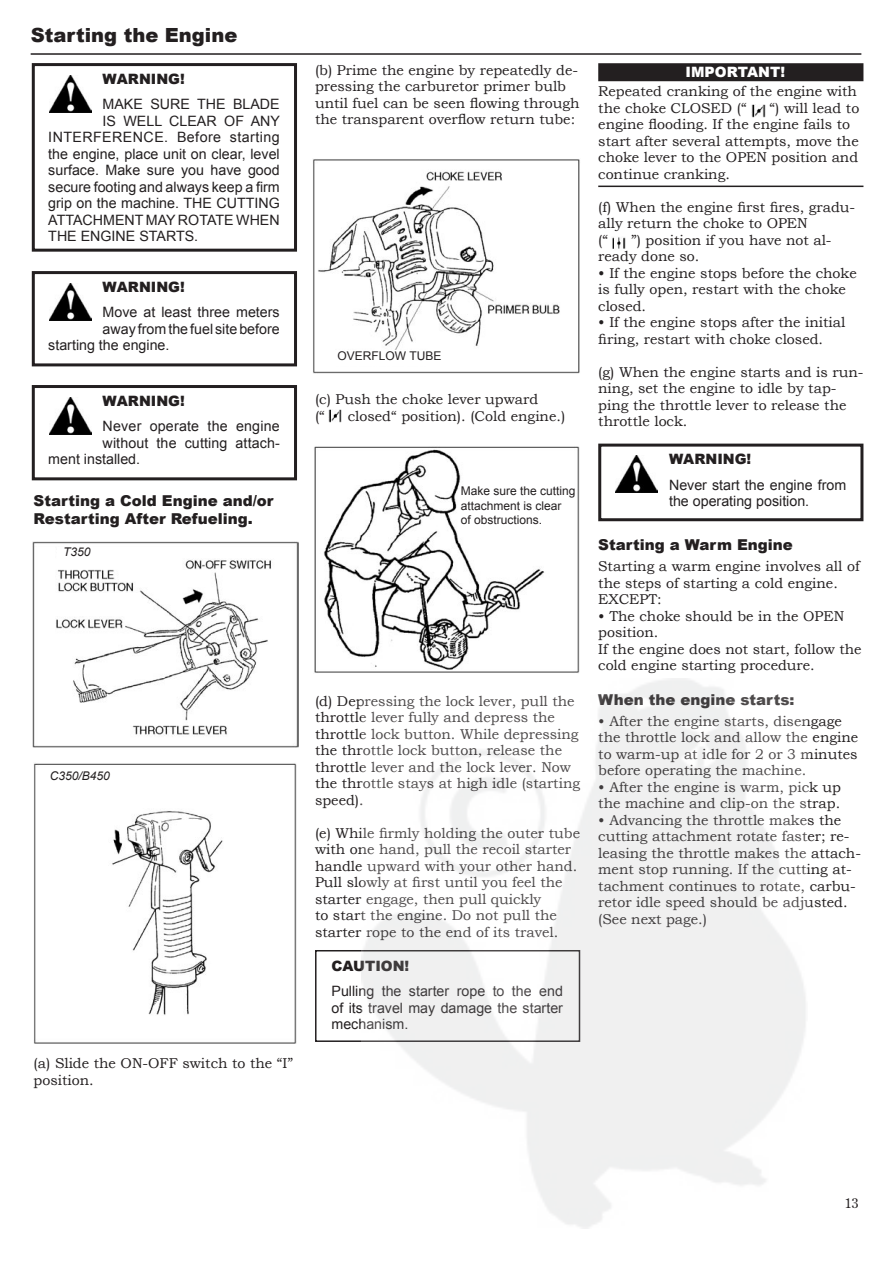
<style>
.page{position:relative;width:893px;height:1263px;background:#fff}
.page>*{position:absolute;margin:0;border:0;box-sizing:border-box;transform-origin:0 0}
.t1{font:900 19.5px "Arial";color:#231f20}
.t2{font:900 15px/18px "Arial";color:#231f20}
.t3{font:14.25px/16.5px "Bookman Old Style";color:#231f20}
.t4{font:14.25px/16.5px "Arial";color:#231f20;text-align:justify}
.t5{font:900 14.25px "Arial";color:#231f20}
.t6{font:14.25px "Arial";letter-spacing:.03em;color:#231f20}
.t7{font:900 14.25px "Arial";color:#fff}
.t8{font:13.5px "Century Old Style Std";color:#231f20}
.t9{font:12px/14.2px "Arial";color:#231f20}
.t10{font:italic 12px "Arial";color:#231f20}
</style>
<div class="page">
<div style="left:32px;top:63px;width:265px;height:189px;border:3px solid #231f20"></div>
<img style="left:49px;top:75px;width:42px;height:37px">
<hr style="left:31px;top:53px;width:830px;height:2px;background:#231f20">
<div style="left:32px;top:271px;width:265px;height:95px;border:3px solid #231f20"></div>
<img style="left:49px;top:283px;width:42px;height:37px">
<div style="left:32px;top:385px;width:265px;height:95px;border:3px solid #231f20"></div>
<img style="left:49px;top:397px;width:42px;height:37px">
<img style="left:33px;top:541px;width:266px;height:206px">
<img style="left:34px;top:763px;width:262px;height:281px">
<img style="left:313px;top:159px;width:267px;height:215px">
<img style="left:328px;top:410px;width:14px;height:12px">
<img style="left:314px;top:446px;width:266px;height:227px">
<div style="left:315px;top:950px;width:265px;height:92px;border:2px solid #231f20"></div>
<div style="left:598px;top:63px;width:265px;height:18px;background:#231f20"></div>
<svg style="left:752px;top:105px;width:13px;height:12px"></svg>
<div style="left:598px;top:444px;width:265px;height:77px;border:3px solid #231f20"></div>
<img style="left:616px;top:456px;width:42px;height:37px">
<hr style="left:598px;top:186px;width:265px;height:1px;background:#231f20">
<img style="left:612px;top:237px;width:14px;height:12px">
<div style="left:57px;top:547px;width:39px;height:14px;background:#fff"></div>
<div style="left:40px;top:771px;width:80px;height:15px;background:#fff"></div>
<div style="left:328px;top:351px;width:123px;height:15px;background:#fff"></div>
<h1 class="t1" style="left:31px;top:21px;width:208px">Starting the Engine</h1>
<p class="t5" style="left:103px;top:68px;width:84px">WARNING!</p>
<p class="t4" style="left:103px;top:96px;width:179px">MAKE SURE THE BLADE</p>
<p class="t4" style="left:103px;top:112px;width:179px">IS WELL CLEAR OF ANY</p>
<p class="t6" style="left:48px;top:128px;width:233px">INTERFERENCE. Before starting</p>
<p class="t4" style="left:48px;top:145px;width:233px">the engine, place unit on clear, level</p>
<p class="t4" style="left:48px;top:162px;width:233px">surface. Make sure you have good</p>
<p class="t4" style="left:48px;top:178px;width:233px">secure footing and always keep a firm</p>
<p class="t4" style="left:48px;top:195px;width:233px">grip on the machine. THE CUTTING</p>
<p class="t4" style="left:48px;top:211px;width:233px">ATTACHMENT MAY ROTATE WHEN</p>
<p class="t4" style="left:48px;top:228px;width:151px">THE ENGINE STARTS.</p>
<p class="t5" style="left:103px;top:276px;width:84px">WARNING!</p>
<p class="t4" style="left:103px;top:304px;width:179px">Move at least three meters</p>
<p class="t4" style="left:103px;top:320px;width:179px">away from the fuel site before</p>
<p class="t4" style="left:48px;top:337px;width:123px">starting the engine.</p>
<p class="t5" style="left:103px;top:390px;width:84px">WARNING!</p>
<p class="t4" style="left:103px;top:418px;width:179px">Never operate the engine</p>
<p class="t4" style="left:103px;top:434px;width:179px">without the cutting attach-</p>
<p class="t4" style="left:48px;top:451px;width:93px">ment installed.</p>
<p class="t2" style="left:34px;top:491px;width:241px">Starting a Cold Engine and/or<br>Restarting After Refueling.</p>
<p class="t10" style="left:63px;top:544px;width:29px">T350</p>
<p class="t10" style="left:50px;top:768px;width:62px">C350/B450</p>
<p class="t3" style="left:34px;top:1055px;width:261px">(a) Slide the ON-OFF switch to the “I” position.</p>
<p class="t3" style="left:315px;top:62px;width:266px">(b) Prime the engine by repeatedly de&shy;pressing the carburetor primer bulb until fuel can be seen flowing through the transparent overflow return tube:</p>
<p class="t9" style="left:338px;top:348px;width:105px">OVERFLOW TUBE</p>
<p class="t9" style="left:333px;top:350px;width:101px">OVERFLOW PIPE</p>
<p class="t3" style="left:315px;top:391px;width:225px">(c) Push the choke lever upward (“</p>
<p class="t3" style="left:348px;top:407px;width:219px">closed“ position). (Cold engine.)</p>
<p class="t9" style="left:461px;top:484px;width:116px">Make sure the cutting attachment is clear<br>of obstructions.</p>
<p class="t3" style="left:315px;top:693px;width:267px">(d) Depressing the lock lever, pull the throttle lever fully and depress the throttle lock button. While depressing the throttle lock button, release the throttle lever and the lock lever. Now the throttle stays at high idle (starting speed).</p>
<p class="t3" style="left:315px;top:825px;width:267px">(e) While firmly holding the outer tube with one hand, pull the recoil starter handle upward with your other hand.<br>Pull slowly at first until you feel the starter engage, then pull quickly<br>to start the engine. Do not pull the starter rope to the end of its travel.</p>
<p class="t5" style="left:332px;top:955px;width:79px">CAUTION!</p>
<p class="t4" style="left:332px;top:983px;width:233px">Pulling the starter rope to the end of its travel may damage the starter mechanism.</p>
<p class="t7" style="left:686px;top:61px;width:101px">IMPORTANT!</p>
<p class="t3" style="left:598px;top:83px;width:260px">Repeated cranking of the engine with the choke CLOSED (“</p>
<p class="t3" style="left:598px;top:100px;width:263px;text-indent:171px">“) will lead to engine flooding. If the engine fails to start after several attempts, move the choke lever to the OPEN position and continue cranking.</p>
<p class="t3" style="left:598px;top:199px;width:259px">(f) When the engine first fires, gradu&shy;ally return the choke to OPEN<br>(“</p>
<p class="t3" style="left:598px;top:232px;width:235px;text-indent:33px">”) position if you have not al&shy;ready done so.</p>
<p class="t3" style="left:598px;top:265px;width:260px">• If the engine stops before the choke is fully open, restart with the choke closed.</p>
<p class="t3" style="left:598px;top:314px;width:249px">• If the engine stops after the initial firing, restart with choke closed.</p>
<p class="t3" style="left:598px;top:364px;width:267px">(g) When the engine starts and is run&shy;ning, set the engine to idle by tap&shy;ping the throttle lever to release the throttle lock.</p>
<p class="t5" style="left:669px;top:449px;width:84px">WARNING!</p>
<p class="t4" style="left:669px;top:476px;width:179px">Never start the engine from the operating position.</p>
<p class="t2" style="left:598px;top:536px;width:196px">Starting a Warm Engine</p>
<p class="t3" style="left:598px;top:558px;width:263px">Starting a warm engine involves all of the steps of starting a cold engine.<br>EXCEPT:</p>
<p class="t3" style="left:598px;top:608px;width:265px">• The choke should be in the OPEN position.<br>If the engine does not start, follow the cold engine starting procedure.</p>
<p class="t2" style="left:598px;top:690px;width:198px">When the engine starts:</p>
<p class="t3" style="left:598px;top:713px;width:261px">• After the engine starts, disengage the throttle lock and allow the engine to warm-up at idle for 2 or 3 minutes before operating the machine.</p>
<p class="t3" style="left:598px;top:779px;width:244px">• After the engine is warm, pick up the machine and clip-on the strap.</p>
<p class="t3" style="left:598px;top:812px;width:264px">• Advancing the throttle makes the cutting attachment rotate faster; re&shy;leasing the throttle makes the attach&shy;ment stop running. If the cutting at&shy;tachment continues to rotate, carbu&shy;retor idle speed should be adjusted. (See next page.)</p>
<p class="t8" style="left:845px;top:1195px;width:15px">13</p>
</div>
